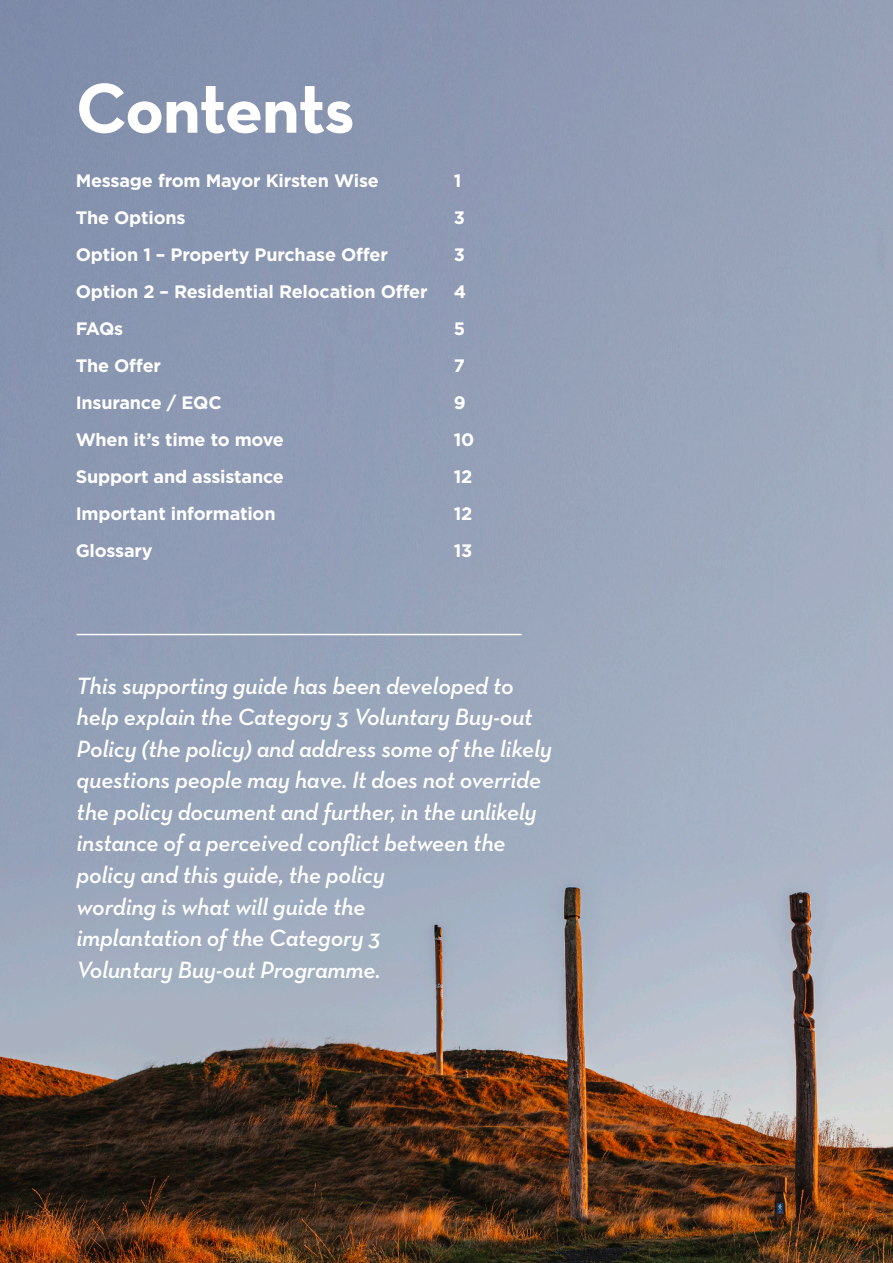
<style>
.page{position:relative;width:893px;height:1263px;background:#fff}
.page>*{position:absolute;margin:0;border:0;box-sizing:border-box;transform-origin:0 0}
.t1{font:700 72px "Neutraface Text";letter-spacing:-.025em;color:#fff}
.Body_Copy{font:italic 600 24px/31.5px "Neutraface Text";letter-spacing:-.01em;color:#fff}
.t2{font:700 18px "Gotham";letter-spacing:-.01em;color:#fff}
</style>
<div class="page">
<img style="left:0;top:0;width:893px;height:1263px">
<hr style="left:77px;top:634px;width:445px;height:1px;background:#fff">
<p class="t1" style="left:76px;top:62px;width:280px">Contents</p>
<p class="t2" style="left:76px;top:168px;width:305px">Message from Mayor Kirsten Wise</p>
<p class="t2" style="left:454px;top:168px;width:9px">1</p>
<p class="t2" style="left:76px;top:205px;width:111px">The Options</p>
<p class="t2" style="left:454px;top:205px;width:13px">3</p>
<p class="t2" style="left:76px;top:242px;width:314px">Option 1 – Property Purchase Offer</p>
<p class="t2" style="left:454px;top:242px;width:13px">3</p>
<p class="t2" style="left:76px;top:279px;width:353px">Option 2 – Residential Relocation Offer</p>
<p class="t2" style="left:454px;top:279px;width:14px">4</p>
<p class="t2" style="left:76px;top:316px;width:49px">FAQs</p>
<p class="t2" style="left:454px;top:316px;width:13px">5</p>
<p class="t2" style="left:76px;top:353px;width:87px">The Offer</p>
<p class="t2" style="left:454px;top:353px;width:13px">7</p>
<p class="t2" style="left:76px;top:390px;width:147px">Insurance / EQC</p>
<p class="t2" style="left:454px;top:390px;width:13px">9</p>
<p class="t2" style="left:76px;top:427px;width:210px">When it’s time to move</p>
<p class="t2" style="left:454px;top:427px;width:22px">10</p>
<p class="t2" style="left:76px;top:464px;width:210px">Support and assistance</p>
<p class="t2" style="left:454px;top:464px;width:20px">12</p>
<p class="t2" style="left:76px;top:501px;width:201px">Important information</p>
<p class="t2" style="left:454px;top:501px;width:20px">12</p>
<p class="t2" style="left:76px;top:538px;width:79px">Glossary</p>
<p class="t2" style="left:454px;top:538px;width:20px">13</p>
<p class="Body_Copy" style="left:77px;top:670px;width:477px">This supporting guide has been developed to help explain the Category 3 Voluntary Buy-out Policy (the policy) and address some of the likely questions people may have. It does not override the policy document and further, in the unlikely instance of a perceived conflict between the policy and this guide, the policy<br>wording is what will guide the<br>implantation of the Category 3<br>Voluntary Buy-out Programme.</p>
</div>
